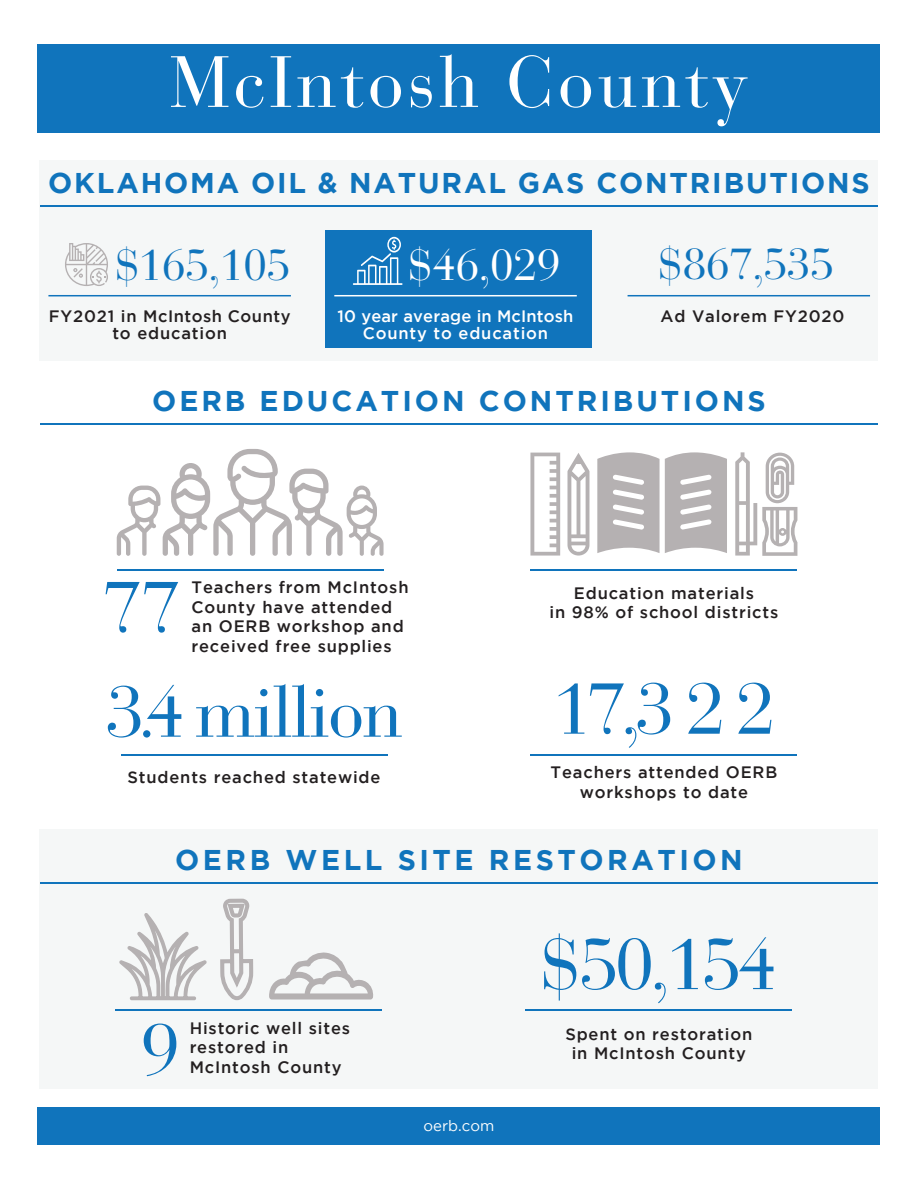
<style>
.page{position:relative;width:918px;height:1188px;background:#fff}
.page>*{position:absolute;margin:0;border:0;box-sizing:border-box;transform-origin:0 0}
.t1{font:72px "Bauer Bodoni Std";letter-spacing:-.02em;color:#1074bc}
.COMPANY_NAME{font:72px "Bauer Bodoni Std";letter-spacing:.05em;color:#fff}
.t2{font:43.5px "Bauer Bodoni Std";letter-spacing:-.02em;color:#1074bc}
.t3{font:43.5px "Bauer Bodoni Std";color:#fff}
.COMPANY_NAME-2{font:700 28.5px "Gotham";letter-spacing:.065em;color:#1074bc}
.COMPANY_NAME-3{font:700 28.5px "Gotham";letter-spacing:.105em;color:#1074bc}
.COMPANY_NAME-4{font:700 28.5px "Gotham";letter-spacing:.125em;color:#1074bc}
.COMPANY_NAME-5{font:500 16.5px/19.5px "Gotham";letter-spacing:.05em;color:#231f20;text-align:center}
.COMPANY_NAME-6{font:500 16.5px/16.5px "Gotham";letter-spacing:.01em;color:#fff;text-align:center}
.COMPANY_NAME-7{font:500 16.5px "Gotham";letter-spacing:.03em;color:#231f20}
.t4{font:15px "Gotham";color:#fff}
</style>
<div class="page">
<div style="left:40px;top:830px;width:838px;height:259px;background:#f5f7f7"></div>
<div style="left:38px;top:44px;width:842px;height:89px;background:#1074bc"></div>
<hr style="left:40px;top:424px;width:838px;height:1px;background:#1074bc">
<hr style="left:40px;top:882px;width:838px;height:2px;background:#1074bc">
<hr style="left:530px;top:754px;width:267px;height:1px;background:#1074bc">
<hr style="left:121px;top:754px;width:267px;height:1px;background:#1074bc">
<hr style="left:117px;top:569px;width:267px;height:1px;background:#1074bc">
<svg style="left:117px;top:449px;width:267px;height:107px"></svg>
<hr style="left:530px;top:569px;width:267px;height:1px;background:#1074bc">
<svg style="left:597px;top:452px;width:130px;height:101px"></svg>
<svg style="left:530px;top:453px;width:30px;height:103px"></svg>
<svg style="left:567px;top:453px;width:22px;height:103px"></svg>
<svg style="left:735px;top:452px;width:62px;height:104px"></svg>
<hr style="left:115px;top:1010px;width:267px;height:1px;background:#1074bc">
<hr style="left:525px;top:1010px;width:267px;height:1px;background:#1074bc">
<div style="left:38px;top:1107px;width:842px;height:37px;background:#1074bc"></div>
<div style="left:40px;top:160px;width:838px;height:201px;background:#f5f7f7"></div>
<div style="left:326px;top:230px;width:266px;height:118px;background:#1074bc"></div>
<hr style="left:40px;top:205px;width:838px;height:1px;background:#1074bc">
<svg style="left:65px;top:243px;width:43px;height:43px"></svg>
<hr style="left:48px;top:295px;width:243px;height:1px;background:#1074bc">
<hr style="left:628px;top:295px;width:242px;height:1px;background:#1074bc">
<svg style="left:353px;top:237px;width:50px;height:48px"></svg>
<hr style="left:334px;top:295px;width:243px;height:1px;background:#fff">
<svg style="left:269px;top:952px;width:104px;height:48px"></svg>
<svg style="left:220px;top:898px;width:34px;height:103px"></svg>
<svg style="left:118px;top:913px;width:90px;height:97px"></svg>
<p class="COMPANY_NAME" style="left:170px;top:39px;width:580px">McIntosh County</p>
<p class="COMPANY_NAME-2" style="left:48px;top:166px;width:823px">OKLAHOMA OIL &amp; NATURAL GAS CONTRIBUTIONS</p>
<p class="t2" style="left:115px;top:239px;width:177px">$165,105</p>
<p class="t3" style="left:408px;top:239px;width:154px">$ 46,029</p>
<p class="t2" style="left:658px;top:238px;width:178px">$867,535</p>
<p class="COMPANY_NAME-6" style="left:337px;top:308px;width:238px">10 year average in McIntosh<br>County to education</p>
<p class="COMPANY_NAME-5" style="left:661px;top:306px;width:186px">Ad Valorem FY2020</p>
<p class="COMPANY_NAME-7" style="left:49px;top:307px;width:243px">FY2021 in McIntosh County</p>
<p class="COMPANY_NAME-5" style="left:112px;top:323px;width:116px">to education</p>
<p class="COMPANY_NAME-3" style="left:152px;top:385px;width:615px">OERB EDUCATION CONTRIBUTIONS</p>
<p class="COMPANY_NAME-5" style="left:192px;top:577px;width:219px;text-align:left">Teachers from McIntosh<br>County have attended an OERB workshop and received free supplies</p>
<p class="t1" style="left:102px;top:564px;width:80px">77</p>
<p class="COMPANY_NAME-5" style="left:550px;top:583px;width:230px">Education materials<br>in 98% of school districts</p>
<p class="t1" style="left:105px;top:669px;width:299px">3.4 million</p>
<p class="COMPANY_NAME-5" style="left:128px;top:767px;width:254px">Students reached statewide</p>
<p class="t1" style="left:552px;top:666px;width:225px">17,3 2 2</p>
<p class="COMPANY_NAME-5" style="left:551px;top:762px;width:228px">Teachers attended OERB workshops to date</p>
<p class="COMPANY_NAME-4" style="left:175px;top:844px;width:569px">OERB WELL SITE RESTORATION</p>
<p class="t1" style="left:140px;top:1007px;width:42px">9</p>
<p class="COMPANY_NAME-5" style="left:190px;top:1018px;width:162px">Historic well sites</p>
<p class="COMPANY_NAME-5" style="left:190px;top:1037px;width:100px">restored in</p>
<p class="COMPANY_NAME-5" style="left:190px;top:1057px;width:153px">McIntosh County</p>
<p class="t4" style="left:424px;top:1117px;width:72px">oerb.com</p>
<p class="t1" style="left:540px;top:921px;width:239px">$50,154</p>
<p class="COMPANY_NAME-5" style="left:565px;top:1024px;width:188px">Spent on restoration in McIntosh County</p>
</div>
